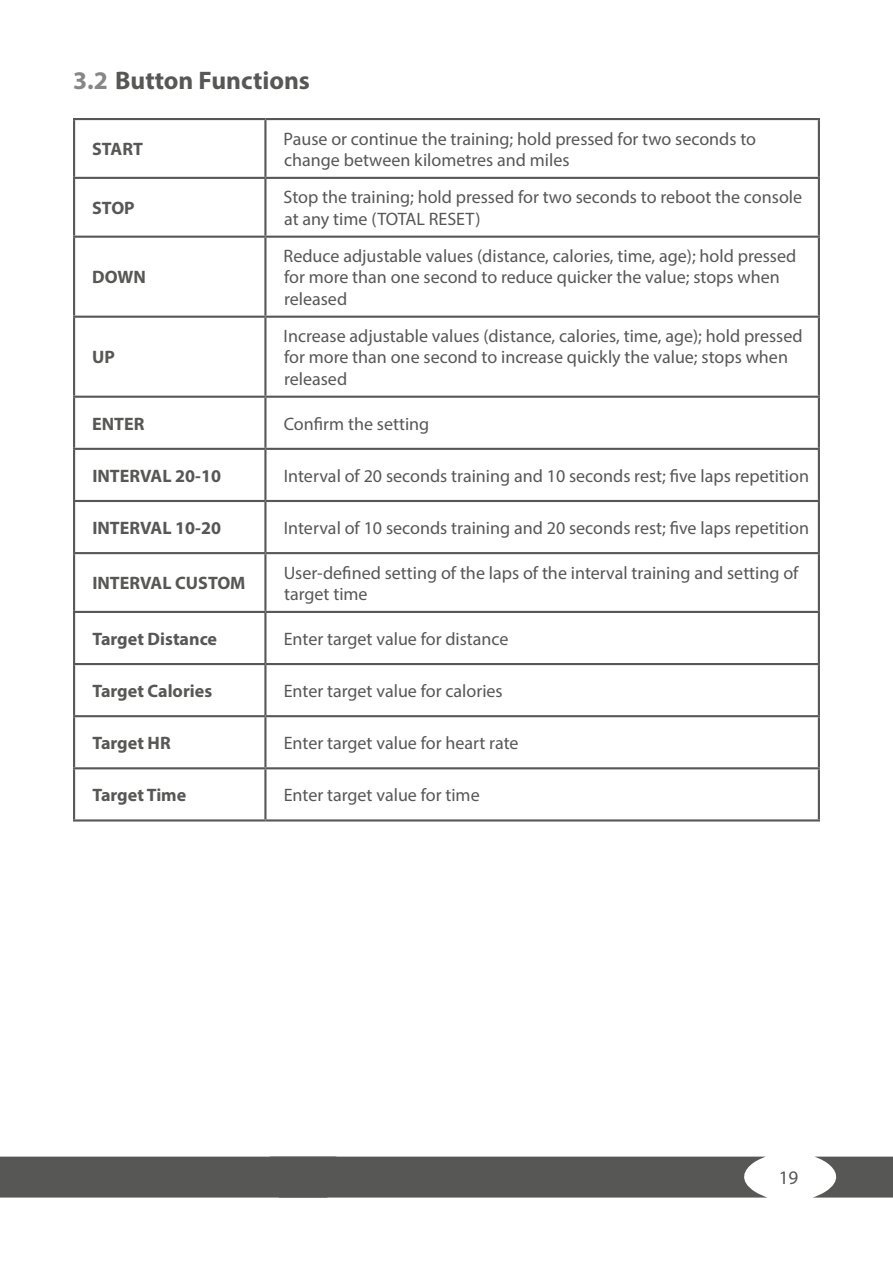
<style>
.page{position:relative;width:893px;height:1263px;background:#fff}
.page>*{position:absolute;margin:0;border:0;box-sizing:border-box;transform-origin:0 0}
.t1{font:700 25.5px "Myriad Pro";color:#575756}
.t2{font:19.2px "Myriad Pro";color:#575756}
.t3{font:18px/21.1px "Myriad Pro";color:#575756}
.t4{font:700 18px "Myriad Pro";color:#575756}
.s1{color:#878787}
</style>
<div class="page">
<svg style="left:814px;top:1156px;width:79px;height:41px"></svg>
<div style="left:0;top:1156px;width:766px;height:41px;background:#575756"></div>
<hr style="left:73px;top:120px;width:2px;height:57px;background:#575756">
<hr style="left:73px;top:179px;width:2px;height:57px;background:#575756">
<hr style="left:73px;top:118px;width:192px;height:2px;background:#575756">
<hr style="left:265px;top:118px;width:555px;height:2px;background:#575756">
<hr style="left:264px;top:120px;width:2px;height:57px;background:#575756">
<hr style="left:818px;top:120px;width:2px;height:57px;background:#575756">
<hr style="left:264px;top:179px;width:2px;height:57px;background:#575756">
<hr style="left:818px;top:179px;width:2px;height:57px;background:#575756">
<hr style="left:73px;top:177px;width:192px;height:2px;background:#575756">
<hr style="left:265px;top:177px;width:555px;height:2px;background:#575756">
<hr style="left:73px;top:238px;width:2px;height:78px;background:#575756">
<hr style="left:73px;top:318px;width:2px;height:78px;background:#575756">
<hr style="left:73px;top:398px;width:2px;height:50px;background:#575756">
<hr style="left:73px;top:450px;width:2px;height:50px;background:#575756">
<hr style="left:73px;top:502px;width:2px;height:50px;background:#575756">
<hr style="left:73px;top:236px;width:192px;height:2px;background:#575756">
<hr style="left:73px;top:316px;width:192px;height:2px;background:#575756">
<hr style="left:73px;top:396px;width:192px;height:2px;background:#575756">
<hr style="left:73px;top:448px;width:192px;height:2px;background:#575756">
<hr style="left:73px;top:500px;width:192px;height:2px;background:#575756">
<hr style="left:264px;top:238px;width:2px;height:78px;background:#575756">
<hr style="left:264px;top:318px;width:2px;height:78px;background:#575756">
<hr style="left:264px;top:398px;width:2px;height:50px;background:#575756">
<hr style="left:264px;top:450px;width:2px;height:50px;background:#575756">
<hr style="left:264px;top:502px;width:2px;height:50px;background:#575756">
<hr style="left:265px;top:236px;width:555px;height:2px;background:#575756">
<hr style="left:818px;top:238px;width:2px;height:78px;background:#575756">
<hr style="left:818px;top:318px;width:2px;height:78px;background:#575756">
<hr style="left:818px;top:398px;width:2px;height:50px;background:#575756">
<hr style="left:818px;top:450px;width:2px;height:50px;background:#575756">
<hr style="left:818px;top:502px;width:2px;height:50px;background:#575756">
<hr style="left:265px;top:316px;width:555px;height:2px;background:#575756">
<hr style="left:265px;top:396px;width:555px;height:2px;background:#575756">
<hr style="left:265px;top:448px;width:555px;height:2px;background:#575756">
<hr style="left:265px;top:500px;width:555px;height:2px;background:#575756">
<hr style="left:73px;top:554px;width:2px;height:57px;background:#575756">
<hr style="left:73px;top:552px;width:192px;height:2px;background:#575756">
<hr style="left:264px;top:554px;width:2px;height:57px;background:#575756">
<hr style="left:265px;top:552px;width:555px;height:2px;background:#575756">
<hr style="left:818px;top:554px;width:2px;height:57px;background:#575756">
<hr style="left:73px;top:613px;width:2px;height:50px;background:#575756">
<hr style="left:73px;top:665px;width:2px;height:50px;background:#575756">
<hr style="left:73px;top:717px;width:2px;height:50px;background:#575756">
<hr style="left:73px;top:611px;width:192px;height:2px;background:#575756">
<hr style="left:73px;top:663px;width:192px;height:2px;background:#575756">
<hr style="left:73px;top:715px;width:192px;height:2px;background:#575756">
<hr style="left:264px;top:613px;width:2px;height:50px;background:#575756">
<hr style="left:264px;top:665px;width:2px;height:50px;background:#575756">
<hr style="left:264px;top:717px;width:2px;height:50px;background:#575756">
<hr style="left:265px;top:611px;width:555px;height:2px;background:#575756">
<hr style="left:818px;top:613px;width:2px;height:50px;background:#575756">
<hr style="left:818px;top:665px;width:2px;height:50px;background:#575756">
<hr style="left:818px;top:717px;width:2px;height:50px;background:#575756">
<hr style="left:265px;top:663px;width:555px;height:2px;background:#575756">
<hr style="left:265px;top:715px;width:555px;height:2px;background:#575756">
<hr style="left:73px;top:769px;width:2px;height:50px;background:#575756">
<hr style="left:73px;top:767px;width:192px;height:2px;background:#575756">
<hr style="left:73px;top:819px;width:192px;height:2px;background:#575756">
<hr style="left:264px;top:769px;width:2px;height:50px;background:#575756">
<hr style="left:265px;top:767px;width:555px;height:2px;background:#575756">
<hr style="left:818px;top:769px;width:2px;height:50px;background:#575756">
<hr style="left:265px;top:819px;width:555px;height:2px;background:#575756">
<p class="t1" style="left:73px;top:64px;width:238px"><span class="s1">3.2</span> Button Functions</p>
<p class="t4" style="left:92px;top:137px;width:52px">START</p>
<p class="t3" style="left:284px;top:128px;width:474px">Pause or continue the training; hold pressed for two seconds to change between kilometres and miles</p>
<p class="t4" style="left:92px;top:196px;width:44px">STOP</p>
<p class="t3" style="left:284px;top:187px;width:520px">Stop the training; hold pressed for two seconds to reboot the console at any time (TOTAL RESET)</p>
<p class="t4" style="left:92px;top:266px;width:55px">DOWN</p>
<p class="t4" style="left:92px;top:346px;width:24px">UP</p>
<p class="t3" style="left:284px;top:245px;width:514px">Reduce adjustable values (distance, calories, time, age); hold pressed for more than one second to reduce quicker the value; stops when released</p>
<p class="t3" style="left:284px;top:325px;width:520px">Increase adjustable values (distance, calories, time, age); hold pressed for more than one second to increase quickly the value; stops when released</p>
<p class="t4" style="left:92px;top:412px;width:54px">ENTER</p>
<p class="t3" style="left:284px;top:413px;width:147px">Confirm the setting</p>
<p class="t4" style="left:92px;top:464px;width:130px">INTERVAL 20-10</p>
<p class="t3" style="left:284px;top:465px;width:527px">Interval of 20 seconds training and 10 seconds rest; five laps repetition</p>
<p class="t4" style="left:92px;top:516px;width:130px">INTERVAL 10-20</p>
<p class="t3" style="left:284px;top:517px;width:527px">Interval of 10 seconds training and 20 seconds rest; five laps repetition</p>
<p class="t4" style="left:92px;top:571px;width:155px">INTERVAL CUSTOM</p>
<p class="t3" style="left:284px;top:562px;width:516px">User-defined setting of the laps of the interval training and setting of target time</p>
<p class="t4" style="left:92px;top:627px;width:126px">Target Distance</p>
<p class="t3" style="left:284px;top:628px;width:226px">Enter target value for distance</p>
<p class="t4" style="left:92px;top:679px;width:121px">Target Calories</p>
<p class="t3" style="left:284px;top:680px;width:221px">Enter target value for calories</p>
<p class="t4" style="left:92px;top:731px;width:80px">Target HR</p>
<p class="t3" style="left:284px;top:732px;width:236px">Enter target value for heart rate</p>
<p class="t4" style="left:92px;top:783px;width:95px">Target Time</p>
<p class="t3" style="left:284px;top:784px;width:197px">Enter target value for time</p>
<p class="t2" style="left:779px;top:1166px;width:21px">19</p>
</div>
